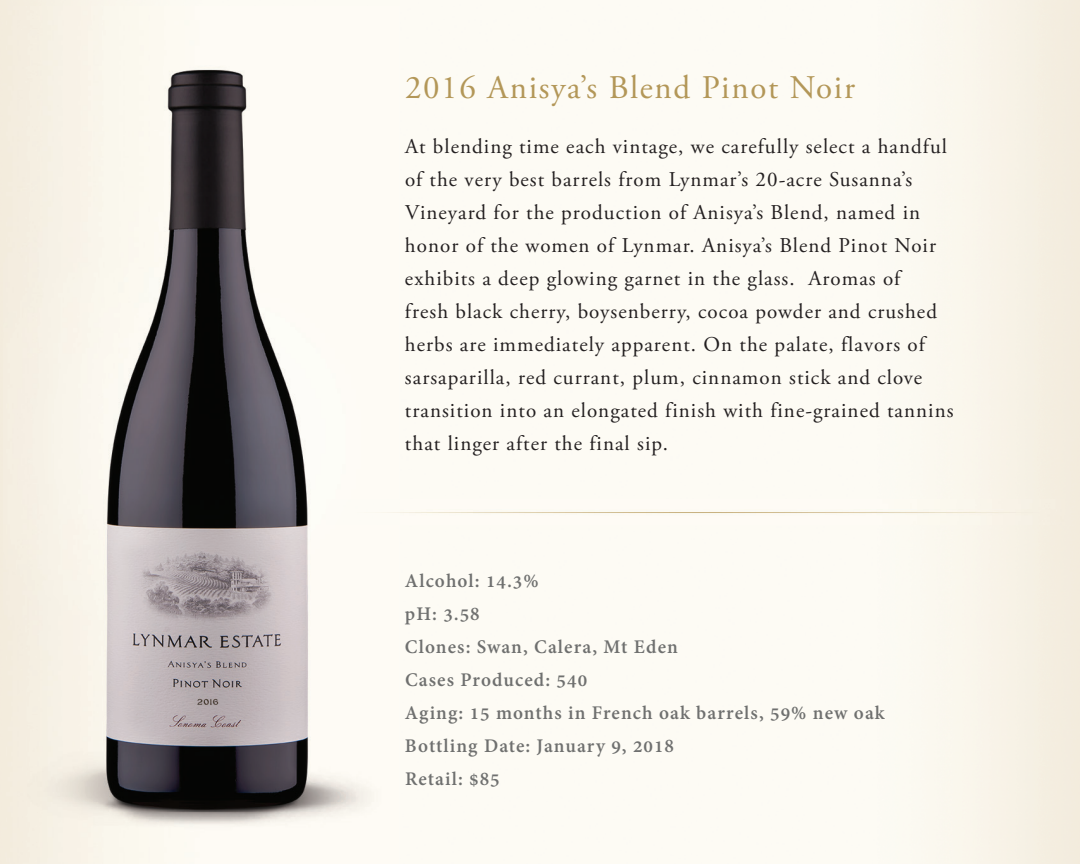
<style>
.page{position:relative;width:1080px;height:864px;background:#fff}
.page>*{position:absolute;margin:0;border:0;box-sizing:border-box;transform-origin:0 0}
.t1{font:33px "Adobe Garamond Pro";letter-spacing:.05em;color:#b39758}
.t2{font:21px/33px "Adobe Garamond Pro";letter-spacing:.05em;color:#231f20}
.t3{font:700 21px/33px "Adobe Devanagari";letter-spacing:.05em;color:#6f706f}
</style>
<div class="page">
<img style="left:3px;top:6px;width:396px;height:858px">
<p class="t1" style="left:405px;top:67px;width:452px">2016 Anisya’s Blend Pinot Noir</p>
<p class="t2" style="left:405px;top:131px;width:550px">At blending time each vintage, we carefully select a handful of the very best barrels from Lynmar’s 20-acre Susanna’s Vineyard for the production of Anisya’s Blend, named in honor of the women of Lynmar. Anisya’s Blend Pinot Noir exhibits a deep glowing garnet in the glass. Aromas of<br>fresh black cherry, boysenberry, cocoa powder and crushed herbs are immediately apparent. On the palate, flavors of sarsaparilla, red currant, plum, cinnamon stick and clove transition into an elongated finish with fine-grained tannins that linger after the final sip.</p>
<p class="t3" style="left:405px;top:566px;width:481px">Alcohol: 14.3%<br>pH: 3.58<br>Clones: Swan, Calera, Mt Eden<br>Cases Produced: 540<br>Aging: 15 months in French oak barrels, 59% new oak<br>Bottling Date: January 9, 2018<br>Retail: $85</p>
</div>
